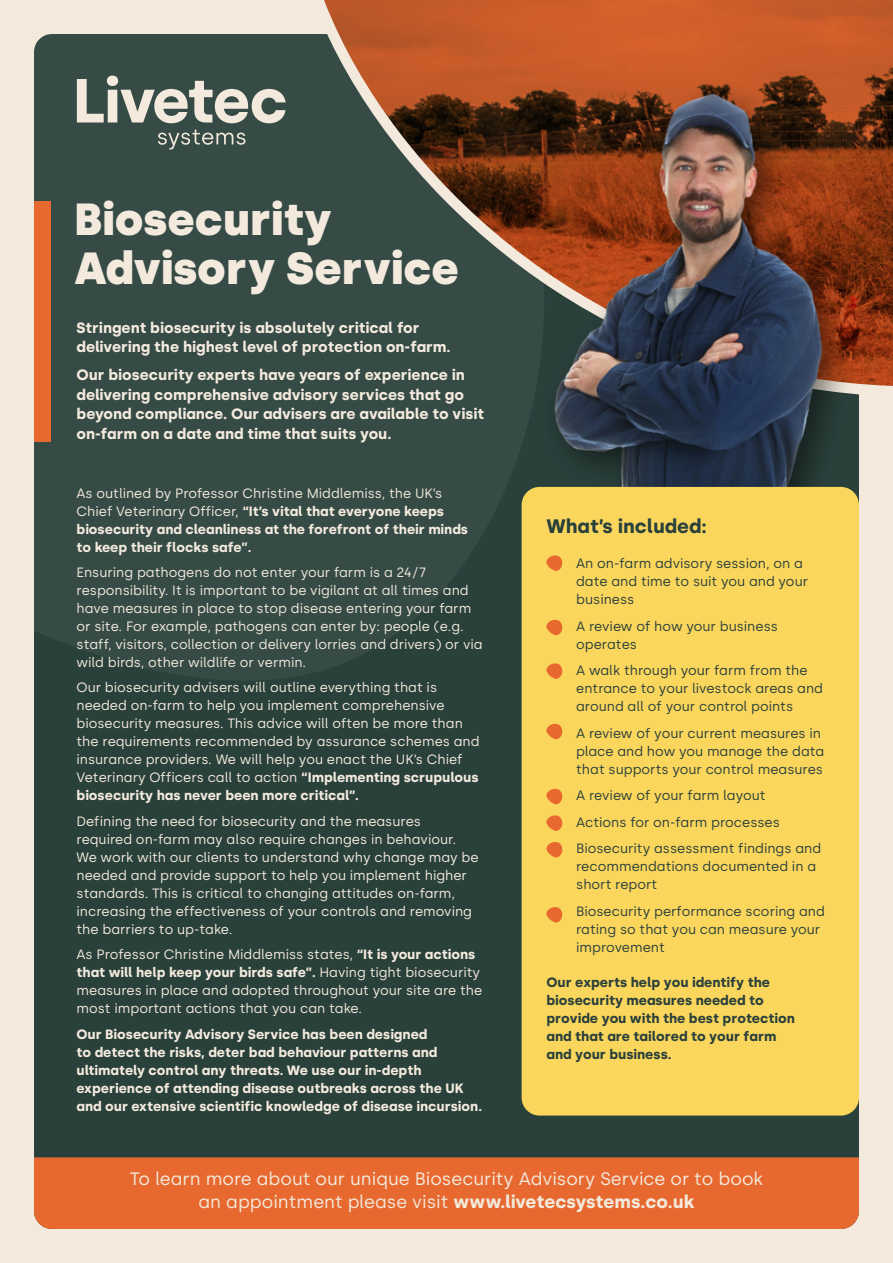
<style>
.page{position:relative;width:893px;height:1263px;background:#f3eadd}
.page>*{position:absolute;margin:0;border:0;box-sizing:border-box;transform-origin:0 0}
.t1{font:900 45px/49.5px "Silka";color:#f3eadd}
.t2{font:700 19.5px "Silka";color:#2a403b}
.t3{font:18px/22.5px "Silka";color:#f3eadd;text-align:center}
.t4{font:700 15px/19.5px "Silka";color:#f3eadd}
.t5{font:13.5px/18px "Silka";color:#f3eadd}
.t6{font:13.5px/18px "Silka";color:#2a403b}
.t7{font:700 13.5px/18px "Silka";color:#f3eadd}
.t8{font:700 13.5px/18px "Silka";color:#2a403b}
.s1{font-weight:400}
.s2{font-weight:700}
</style>
<div class="page">
<div style="left:34px;top:34px;width:825px;height:1195px;background:#2a403b;border-radius:18px"></div>
<svg style="left:34px;top:34px;width:488px;height:679px;fill:#364b46"></svg>
<div style="left:34px;top:1157px;width:825px;height:72px;background:#e7692f"></div>
<svg style="left:284px;top:0;width:609px;height:412px"></svg>
<svg style="left:158px;top:130px;width:87px;height:20px"></svg>
<svg style="left:77px;top:76px;width:209px;height:47px"></svg>
<img style="left:486px;top:79px;width:396px;height:581px">
<div style="left:522px;top:487px;width:337px;height:628px;background:#fbd65d;border-radius:18px"></div>
<svg style="left:546px;top:555px;width:17px;height:16px"></svg>
<svg style="left:546px;top:663px;width:17px;height:16px"></svg>
<svg style="left:546px;top:619px;width:17px;height:17px"></svg>
<svg style="left:546px;top:723px;width:17px;height:17px"></svg>
<svg style="left:546px;top:788px;width:17px;height:17px"></svg>
<svg style="left:546px;top:907px;width:17px;height:16px"></svg>
<svg style="left:546px;top:842px;width:17px;height:16px"></svg>
<svg style="left:546px;top:815px;width:17px;height:16px"></svg>
<div style="left:34px;top:201px;width:16px;height:241px;background:#e7692f"></div>
<h1 class="t1" style="left:74px;top:194px;width:386px">Biosecurity<br>Advisory Service</h1>
<p class="t4" style="left:77px;top:318px;width:376px">Stringent biosecurity is absolutely critical for delivering the highest level of protection on-farm.</p>
<p class="t4" style="left:77px;top:365px;width:409px">Our biosecurity experts have years of experience in delivering comprehensive advisory services that go beyond compliance. Our advisers are available to visit on-farm on a date and time that suits you.</p>
<p class="t7" style="left:77px;top:484px;width:393px"><span class="s1">As outlined by Professor Christine Middlemiss, the UK’s Chief Veterinary Officer,</span> “It’s vital that everyone keeps biosecurity and cleanliness at the forefront of their minds to keep their flocks safe”.</p>
<p class="t5" style="left:77px;top:563px;width:408px">Ensuring pathogens do not enter your farm is a 24/7 responsibility. It is important to be vigilant at all times and have measures in place to stop disease entering your farm or site. For example, pathogens can enter by: people (e.g. staff, visitors, collection or delivery lorries and drivers) or via wild birds, other wildlife or vermin.</p>
<p class="t5" style="left:77px;top:679px;width:405px">Our biosecurity advisers will outline everything that is needed on-farm to help you implement comprehensive biosecurity measures. This advice will often be more than the requirements recommended by assurance schemes and insurance providers. We will help you enact the UK’s Chief Veterinary Officers call to action <span class="s2">“Implementing scrupulous biosecurity has never been more critical”.</span></p>
<p class="t5" style="left:77px;top:812px;width:404px">Defining the need for biosecurity and the measures required on-farm may also require changes in behaviour.<br>We work with our clients to understand why change may be needed and provide support to help you implement higher standards. This is critical to changing attitudes on-farm, increasing the effectiveness of your controls and removing the barriers to up-take.</p>
<p class="t5" style="left:77px;top:946px;width:407px">As Professor Christine Middlemiss states, <span class="s2">“It is your actions that will help keep your birds safe”.</span> Having tight biosecurity measures in place and adopted throughout your site are the most important actions that you can take.</p>
<p class="t7" style="left:77px;top:1025px;width:407px">Our Biosecurity Advisory Service has been designed<br>to detect the risks, deter bad behaviour patterns and ultimately control any threats. We use our in-depth experience of attending disease outbreaks across the UK and our extensive scientific knowledge of disease incursion.</p>
<h2 class="t2" style="left:546px;top:515px;width:162px">What’s included:</h2>
<p class="t6" style="left:576px;top:554px;width:233px">An on-farm advisory session, on a date and time to suit you and your business</p>
<p class="t6" style="left:576px;top:617px;width:203px">A review of how your business operates</p>
<p class="t6" style="left:576px;top:661px;width:248px">A walk through your farm from the entrance to your livestock areas and around all of your control points</p>
<p class="t6" style="left:576px;top:724px;width:250px">A review of your current measures in place and how you manage the data that supports your control measures</p>
<p class="t6" style="left:576px;top:782px;width:246px;line-height:26.5px">A review of your farm layout<br>Actions for on-farm processes<br>Biosecurity assessment findings and</p>
<p class="t6" style="left:576px;top:857px;width:241px">recommendations documented in a short report</p>
<p class="t6" style="left:576px;top:902px;width:250px">Biosecurity performance scoring and rating so that you can measure your improvement</p>
<p class="t8" style="left:546px;top:973px;width:250px">Our experts help you identify the biosecurity measures needed to provide you with the best protection and that are tailored to your farm and your business.</p>
<h3 class="t3" style="left:130px;top:1167px;width:635px">To learn more about our unique Biosecurity Advisory Service or to book an appointment please visit <span class="s2">www.livetecsystems.co.uk</span></h3>
</div>
